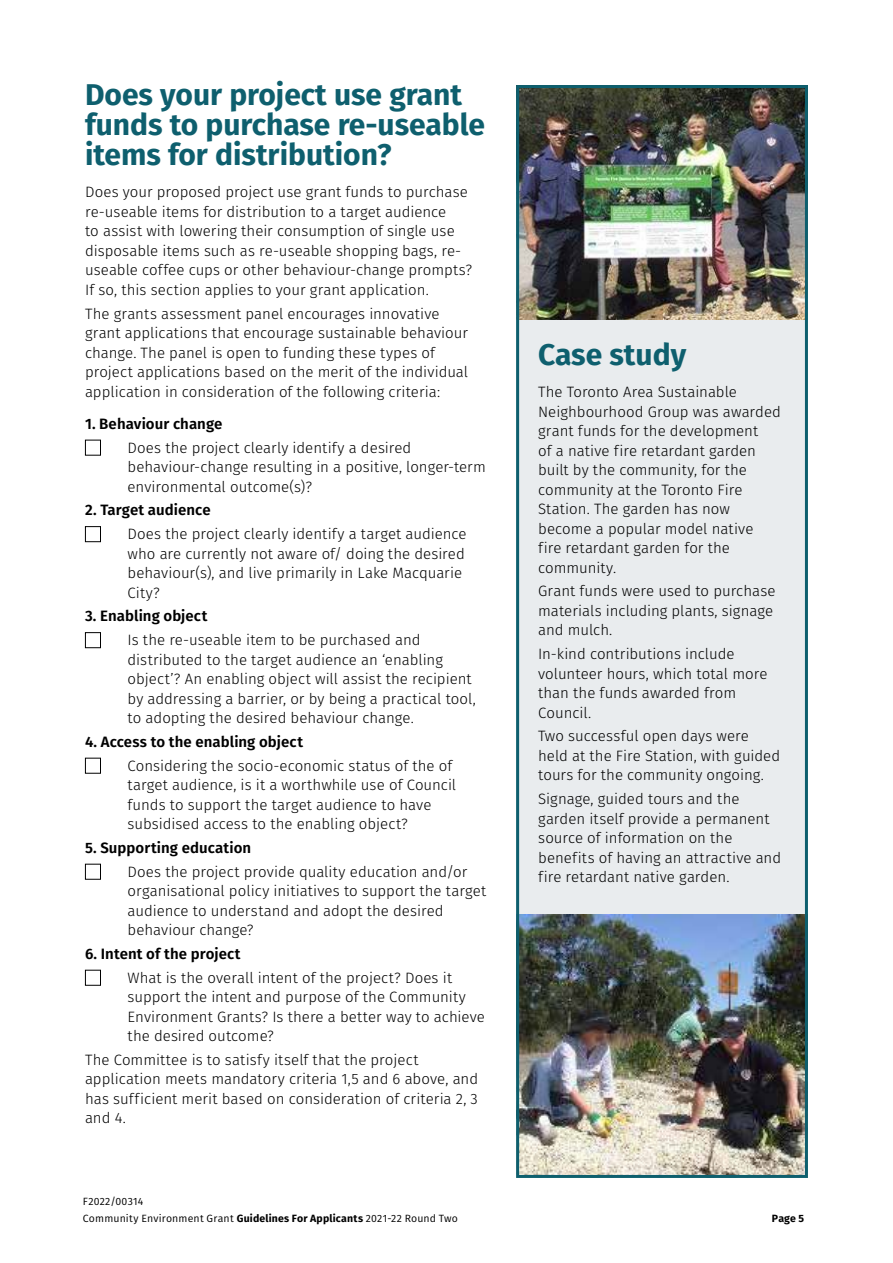
<style>
.page{position:relative;width:893px;height:1263px;background:#fff}
.page>*{position:absolute;margin:0;border:0;box-sizing:border-box;transform-origin:0 0}
.t1{font:700 30px/30px "Fira Sans";color:#0e5f6e}
.t2{font:300 15px/19.5px "Fira Sans";color:#000}
.t3{font:600 15px "Fira Sans";letter-spacing:.005em;color:#000}
.t4{font:10.5px/16.5px "Fira Sans";letter-spacing:.02em;color:#000}
.t5{font:700 10.5px "Fira Sans";color:#000}
.s1{font-weight:700}
</style>
<div class="page">
<div style="left:516px;top:85px;width:292px;height:1093px;background:#e9ecee"></div>
<div style="left:85px;top:440px;width:16px;height:16px;border:1px solid #000"></div>
<div style="left:85px;top:526px;width:16px;height:16px;border:1px solid #000"></div>
<div style="left:85px;top:632px;width:16px;height:16px;border:1px solid #000"></div>
<div style="left:85px;top:758px;width:16px;height:16px;border:1px solid #000"></div>
<div style="left:85px;top:864px;width:16px;height:16px;border:1px solid #000"></div>
<div style="left:85px;top:970px;width:16px;height:16px;border:1px solid #000"></div>
<img style="left:520px;top:89px;width:284px;height:230px">
<img style="left:520px;top:915px;width:284px;height:259px">
<div style="left:516px;top:85px;width:292px;height:1093px;border:3px solid #0e5f6e"></div>
<h1 class="t1" style="left:85px;top:77px;width:402px">Does your project use grant funds to purchase re-useable items for distribution?</h1>
<p class="t2" style="left:85px;top:182px;width:388px">Does your proposed project use grant funds to purchase re-useable items for distribution to a target audience<br>to assist with lowering their consumption of single use disposable items such as re-useable shopping bags, re&shy;useable coffee cups or other behaviour-change prompts?<br>If so, this section applies to your grant application.</p>
<p class="t2" style="left:85px;top:303px;width:385px">The grants assessment panel encourages innovative grant applications that encourage sustainable behaviour change. The panel is open to funding these types of project applications based on the merit of the individual application in consideration of the following criteria:</p>
<p class="t3" style="left:85px;top:411px;width:139px">1. Behaviour change</p>
<p class="t2" style="left:128px;top:437px;width:360px">Does the project clearly identify a desired behaviour-change resulting in a positive, longer-term environmental outcome(s)?</p>
<p class="t3" style="left:85px;top:498px;width:127px">2. Target audience</p>
<p class="t2" style="left:128px;top:524px;width:341px">Does the project clearly identify a target audience who are currently not aware of/ doing the desired behaviour(s), and live primarily in Lake Macquarie City?</p>
<p class="t3" style="left:85px;top:604px;width:124px">3. Enabling object</p>
<p class="t2" style="left:128px;top:630px;width:350px">Is the re-useable item to be purchased and distributed to the target audience an ‘enabling object’? An enabling object will assist the recipient by addressing a barrier, or by being a practical tool, to adopting the desired behaviour change.</p>
<p class="t3" style="left:85px;top:729px;width:219px">4. Access to the enabling object</p>
<p class="t2" style="left:128px;top:755px;width:330px">Considering the socio-economic status of the of target audience, is it a worthwhile use of Council funds to support the target audience to have subsidised access to the enabling object?</p>
<p class="t3" style="left:85px;top:835px;width:168px">5. Supporting education</p>
<p class="t2" style="left:128px;top:861px;width:360px">Does the project provide quality education and/or organisational policy initiatives to support the target audience to understand and adopt the desired behaviour change?</p>
<p class="t3" style="left:85px;top:941px;width:157px">6. Intent of the project</p>
<p class="t2" style="left:128px;top:967px;width:359px">What is the overall intent of the project? Does it support the intent and purpose of the Community Environment Grants? Is there a better way to achieve the desired outcome?</p>
<p class="t2" style="left:85px;top:1050px;width:395px">The Committee is to satisfy itself that the project application meets mandatory criteria 1,5 and 6 above, and has sufficient merit based on consideration of criteria 2, 3 and 4.</p>
<p class="t4" style="left:83px;top:1193px;width:376px">F2022/00314<br>Community Environment Grant <span class="s1">Guidelines For Applicants</span> 2021-22 Round Two</p>
<h1 class="t1" style="left:538px;top:337px;width:150px">Case study</h1>
<p class="t2" style="left:538px;top:382px;width:244px">The Toronto Area Sustainable<br>Neighbourhood Group was awarded grant funds for the development<br>of a native fire retardant garden built by the community, for the community at the Toronto Fire<br>Station. The garden has now become a popular model native<br>fire retardant garden for the community.</p>
<p class="t2" style="left:538px;top:581px;width:239px">Grant funds were used to purchase materials including plants, signage and mulch.</p>
<p class="t2" style="left:538px;top:644px;width:231px">In-kind contributions include volunteer hours, which total more than the funds awarded from<br>Council.</p>
<p class="t2" style="left:538px;top:726px;width:244px">Two successful open days were held at the Fire Station, with guided tours for the community ongoing.</p>
<p class="t2" style="left:538px;top:789px;width:244px">Signage, guided tours and the garden itself provide a permanent source of information on the benefits of having an attractive and fire retardant native garden.</p>
<p class="t5" style="left:772px;top:1209px;width:34px">Page 5</p>
</div>
